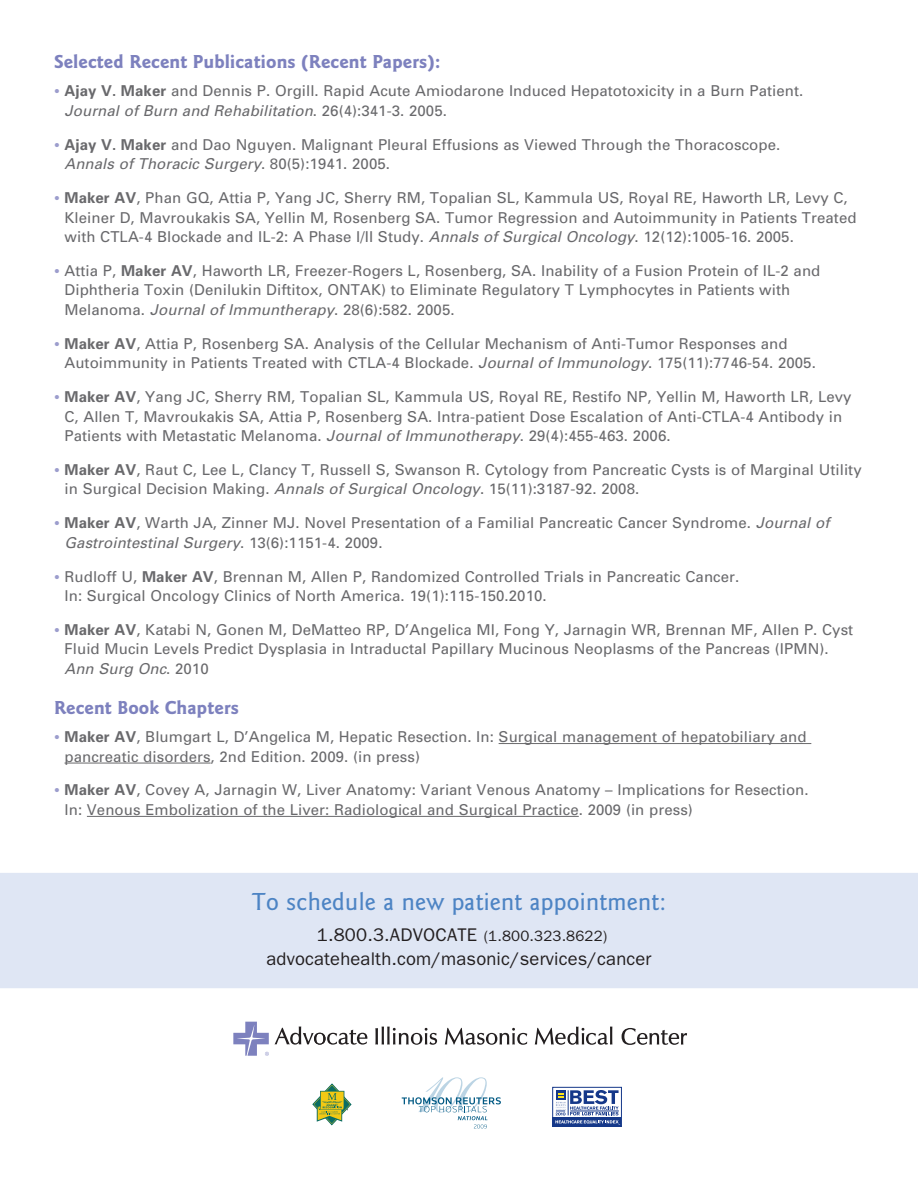
<style>
.page{position:relative;width:918px;height:1188px;background:#fff}
.page>*{position:absolute;margin:0;border:0;box-sizing:border-box;transform-origin:0 0}
.t1{font:500 25.5px "Goudy Sans Std";letter-spacing:.01em;color:#4d84c4}
.t2{font:700 19.5px "Goudy Sans Std";letter-spacing:.005em;color:#7d81be}
.t3{font:18.3px/24px "ITC Franklin Gothic Std";letter-spacing:.01em;color:#231f20;text-align:center}
.t4{font:15px/19.5px "Univers";letter-spacing:.005em;color:#69696c}
.s1{font-weight:700;font-size:16.5px;color:#9c9dcd}
.s2{font-weight:700}
.s3{font-style:italic}
.s4{font-size:15px}
</style>
<div class="page">
<hr style="left:499px;top:743px;width:312px;height:1px;background:#69696c">
<hr style="left:65px;top:763px;width:146px;height:1px;background:#69696c">
<hr style="left:87px;top:816px;width:492px;height:1px;background:#69696c">
<div style="left:0;top:873px;width:918px;height:115px;background:#dfe6f4"></div>
<svg style="left:622px;top:1028px;width:65px;height:17px"></svg>
<svg style="left:535px;top:1027px;width:77px;height:18px"></svg>
<svg style="left:375px;top:1027px;width:62px;height:18px"></svg>
<svg style="left:445px;top:1028px;width:82px;height:17px"></svg>
<svg style="left:275px;top:1026px;width:92px;height:19px"></svg>
<svg style="left:233px;top:1022px;width:36px;height:34px"></svg>
<svg style="left:313px;top:1084px;width:38px;height:41px"></svg>
<svg style="left:402px;top:1077px;width:99px;height:52px"></svg>
<div style="left:552px;top:1087px;width:70px;height:40px;border:1px solid #153889"></div>
<div style="left:553px;top:1117px;width:68px;height:10px;background:#153889"></div>
<svg style="left:555px;top:1090px;width:65px;height:35px"></svg>
<p class="t2" style="left:54px;top:50px;width:388px">Selected Recent Publications (Recent Papers):</p>
<p class="t4" style="left:65px;top:81px;width:740px;text-indent:-11px"><span class="s1">•</span> <span class="s2">Ajay V. Maker</span> and Dennis P. Orgill. Rapid Acute Amiodarone Induced Hepatotoxicity in a Burn Patient.<br><span class="s3">Journal of Burn and Rehabilitation</span>. 26(4):341-3. 2005.</p>
<p class="t4" style="left:65px;top:134px;width:717px;text-indent:-11px"><span class="s1">•</span> <span class="s2">Ajay V. Maker</span> and Dao Nguyen. Malignant Pleural Effusions as Viewed Through the Thoracoscope.<br><span class="s3">Annals of Thoracic Surgery</span>. 80(5):1941. 2005.</p>
<p class="t4" style="left:65px;top:188px;width:794px;text-indent:-11px"><span class="s1">•</span> <span class="s2">Maker AV</span>, Phan GQ, Attia P, Yang JC, Sherry RM, Topalian SL, Kammula US, Royal RE, Haworth LR, Levy C,<br>Kleiner D, Mavroukakis SA, Yellin M, Rosenberg SA. Tumor Regression and Autoimmunity in Patients Treated with CTLA-4 Blockade and IL-2: A Phase I/II Study. <span class="s3">Annals of Surgical Oncology</span>. 12(12):1005-16. 2005.</p>
<p class="t4" style="left:65px;top:261px;width:757px;text-indent:-11px"><span class="s1">•</span> Attia P, <span class="s2">Maker AV</span>, Haworth LR, Freezer-Rogers L, Rosenberg, SA. Inability of a Fusion Protein of IL-2 and<br>Diphtheria Toxin (Denilukin Diftitox, ONTAK) to Eliminate Regulatory T Lymphocytes in Patients with<br>Melanoma. <span class="s3">Journal of Immuntherapy</span>. 28(6):582. 2005.</p>
<p class="t4" style="left:65px;top:333px;width:753px;text-indent:-11px"><span class="s1">•</span> <span class="s2">Maker AV</span>, Attia P, Rosenberg SA. Analysis of the Cellular Mechanism of Anti-Tumor Responses and<br>Autoimmunity in Patients Treated with CTLA-4 Blockade. <span class="s3">Journal of Immunology</span>. 175(11):7746-54. 2005.</p>
<p class="t4" style="left:65px;top:387px;width:789px;text-indent:-11px"><span class="s1">•</span> <span class="s2">Maker AV</span>, Yang JC, Sherry RM, Topalian SL, Kammula US, Royal RE, Restifo NP, Yellin M, Haworth LR, Levy<br>C, Allen T, Mavroukakis SA, Attia P, Rosenberg SA. Intra-patient Dose Escalation of Anti-CTLA-4 Antibody in<br>Patients with Metastatic Melanoma. <span class="s3">Journal of Immunotherapy</span>. 29(4):455-463. 2006.</p>
<p class="t4" style="left:65px;top:460px;width:799px;text-indent:-11px"><span class="s1">•</span> <span class="s2">Maker AV</span>, Raut C, Lee L, Clancy T, Russell S, Swanson R. Cytology from Pancreatic Cysts is of Marginal Utility in Surgical Decision Making. <span class="s3">Annals of Surgical Oncology</span>. 15(11):3187-92. 2008.</p>
<p class="t4" style="left:65px;top:513px;width:766px;text-indent:-11px"><span class="s1">•</span> <span class="s2">Maker AV</span>, Warth JA, Zinner MJ. Novel Presentation of a Familial Pancreatic Cancer Syndrome. <span class="s3">Journal of<br>Gastrointestinal Surgery</span>. 13(6):1151-4. 2009.</p>
<p class="t4" style="left:65px;top:566px;width:676px;text-indent:-11px"><span class="s1">•</span> Rudloff U, <span class="s2">Maker AV</span>, Brennan M, Allen P, Randomized Controlled Trials in Pancreatic Cancer.<br>In: Surgical Oncology Clinics of North America. 19(1):115-150.2010.</p>
<p class="t4" style="left:65px;top:620px;width:790px;text-indent:-11px"><span class="s1">•</span> <span class="s2">Maker AV</span>, Katabi N, Gonen M, DeMatteo RP, D’Angelica MI, Fong Y, Jarnagin WR, Brennan MF, Allen P. Cyst<br>Fluid Mucin Levels Predict Dysplasia in Intraductal Papillary Mucinous Neoplasms of the Pancreas (IPMN).<br><span class="s3">Ann Surg Onc</span>. 2010</p>
<p class="t2" style="left:54px;top:696px;width:186px">Recent Book Chapters</p>
<p class="t4" style="left:65px;top:727px;width:744px;text-indent:-11px"><span class="s1">•</span> <span class="s2">Maker AV</span>, Blumgart L, D’Angelica M, Hepatic Resection. In: Surgical management of hepatobiliary and pancreatic disorders, 2nd Edition. 2009. (in press)</p>
<p class="t4" style="left:65px;top:780px;width:746px;text-indent:-11px"><span class="s1">•</span> <span class="s2">Maker AV</span>, Covey A, Jarnagin W, Liver Anatomy: Variant Venous Anatomy – Implications for Resection.<br>In: Venous Embolization of the Liver: Radiological and Surgical Practice. 2009 (in press)</p>
<p class="t1" style="left:252px;top:887px;width:416px">To schedule a new patient appointment:</p>
<p class="t3" style="left:267px;top:923px;width:386px">1.800.3.ADVOCATE <span class="s4">(1.800.323.8622) </span>advocatehealth.com/masonic/services/cancer</p>
</div>
